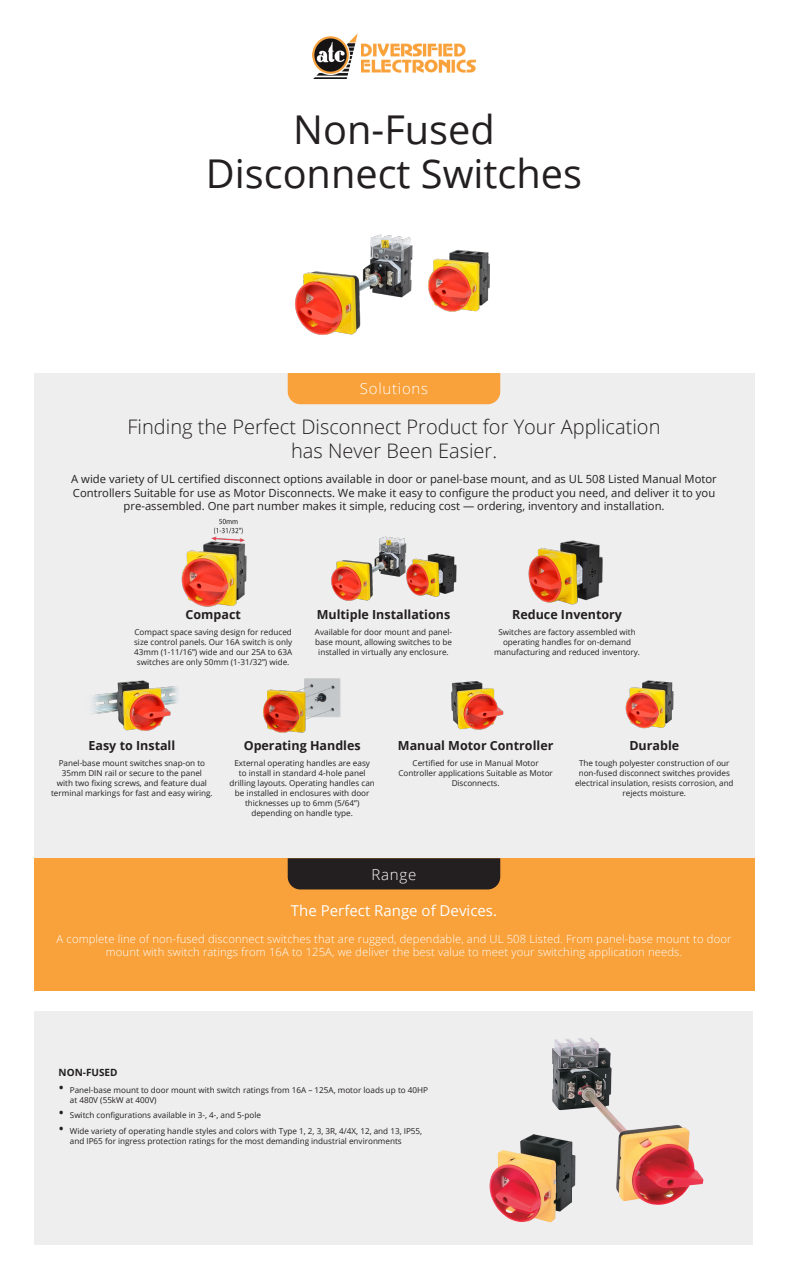
<style>
.page{position:relative;width:788px;height:1283px;background:#fff}
.page>*{position:absolute;margin:0;border:0;box-sizing:border-box;transform-origin:0 0}
.Biggest_headline{font:39.62px/44.2px "Open Sans";color:#231f20;text-align:center}
.labels_blue{font:300 20px/24px "Open Sans";color:#231f20;text-align:center}
.t1{font:15px "Open Sans";color:#fff}
.labels_blue-2{font:300 15px "Open Sans";letter-spacing:.05em;color:#fff}
.product_header_cente{font:700 12.5px "Open Sans";color:#231f20}
.product_description{font:700 12.5px "Open Sans";color:#231f20}
.labels_blue-3{font:11.25px/13.5px "Open Sans";color:#231f20;text-align:center}
.t2{font:300 11.25px/13.5px "Open Sans";letter-spacing:.01em;color:#fff;text-align:center}
.Bullets_header{font:700 10px "Open Sans";color:#231f20}
.product_description-2{font:8.12px/10px "Open Sans";color:#231f20;text-align:center}
.s1{font-style:inherit}
.s2{font-size:15px}
</style>
<div class="page">
<div style="left:34px;top:1011px;width:719px;height:233px;background:#eeeeef"></div>
<div style="left:34px;top:373px;width:720px;height:485px;background:#eeeeef"></div>
<div style="left:288px;top:373px;width:212px;height:31px;background:#f9a13a"></div>
<img style="left:263px;top:678px;width:78px;height:55px">
<img style="left:410px;top:553px;width:47px;height:44px">
<img style="left:92px;top:680px;width:87px;height:51px">
<img style="left:451px;top:681px;width:53px;height:49px">
<img style="left:181px;top:518px;width:66px;height:89px">
<img style="left:428px;top:250px;width:62px;height:62px">
<img style="left:295px;top:234px;width:118px;height:101px">
<img style="left:312px;top:34px;width:45px;height:45px">
<img style="left:361px;top:43px;width:114px;height:30px">
<img style="left:625px;top:680px;width:49px;height:49px">
<img style="left:331px;top:536px;width:79px;height:65px">
<img style="left:528px;top:540px;width:75px;height:65px">
<img style="left:489px;top:1134px;width:81px;height:88px">
<img style="left:552px;top:1037px;width:151px;height:167px">
<div style="left:34px;top:858px;width:720px;height:132px;background:#f9a13a"></div>
<div style="left:288px;top:858px;width:212px;height:31px;background:#231f20"></div>
<p class="Biggest_headline" style="left:206px;top:106px;width:378px">Non-Fused<br>Disconnect Switches</p>
<p class="labels_blue-2" style="left:360px;top:378px;width:70px">Solutions</p>
<p class="labels_blue" style="left:127px;top:415px;width:534px">Finding the Perfect Disconnect Product for Your Application has Never Been Easier.</p>
<p class="labels_blue-3" style="left:71px;top:472px;width:647px">A wide variety of UL certified disconnect options available in door or panel-base <span class="s1">mount,</span> and as UL 508 Listed Manual Motor<br>Controllers Suitable for use as Motor Disconnects. We make it easy to configure the product you need, and deliver it to you pre-assembled. One part number makes it simple, reducing cost — ordering, inventory and installation.</p>
<p class="product_header_cente" style="left:185px;top:606px;width:57px">Compact</p>
<p class="product_description-2" style="left:134px;top:627px;width:160px">Compact space saving design for reduced size control panels. Our 16A switch is only 43mm (1-11/16”) wide and our 25A to 63A switches are only 50mm (1-31/32”) wide.</p>
<p class="product_description" style="left:317px;top:606px;width:135px">Multiple Installations</p>
<p class="product_description-2" style="left:315px;top:627px;width:139px">Available for door mount <span class="s1">and</span> panel&shy;base mount<span class="s1">,</span> allowing switches to be installed in virtually any enclosure.</p>
<p class="product_header_cente" style="left:512px;top:606px;width:111px">Reduce Inventory</p>
<p class="product_description-2" style="left:494px;top:627px;width:147px">Switches are factory assembled with operating handles for on-demand manufacturing and reduced inventory.</p>
<p class="product_header_cente" style="left:88px;top:737px;width:88px">Easy to Install</p>
<p class="product_description-2" style="left:51px;top:758px;width:163px">Panel-base mount switches snap-on to 35mm DIN rail or secure to the panel<br>with two fixing screws, and feature dual terminal markings for fast and easy wiring.</p>
<p class="product_description" style="left:244px;top:737px;width:118px">Operating Handles</p>
<p class="product_description-2" style="left:229px;top:758px;width:147px">External operating handles are easy to install in standard 4-hole panel drilling layouts. Operating handles can be installed in enclosures with door thicknesses up to 6mm (5/64”) depending on handle type.</p>
<p class="product_header_cente" style="left:398px;top:737px;width:157px">Manual Motor Controller</p>
<p class="product_description-2" style="left:398px;top:758px;width:156px">Certified for use in Manual Motor<br>Controller applications Suitable as Motor<br>Disconnects.</p>
<p class="product_description" style="left:629px;top:737px;width:51px">Durable</p>
<p class="product_description-2" style="left:575px;top:758px;width:160px">The tough polyester construction of our non-fused disconnect switches provides electrical insulation, resists corrosion, and rejects moisture.</p>
<h3 class="labels_blue-2" style="left:371px;top:863px;width:46px">Range</h3>
<h3 class="t1" style="left:291px;top:900px;width:207px">The Perfect Range of Devices.</h3>
<p class="t2" style="left:57px;top:931px;width:676px">A complete line of non-fused disconnect switches that are rugged, dependable, and UL 508 Listed. From panel-base mount to door mount with switch ratings from 16A to 125A, we deliver the best value to meet your switching application needs.</p>
<p class="Bullets_header" style="left:59px;top:1064px;width:60px">NON-FUSED</p>
<p class="product_description-2" style="left:70px;top:1084px;width:360px;text-align:left;text-indent:-11px"><span class="s2">•</span> Panel-base mount to door mount with switch ratings from 16A – 125A, motor loads up to 40HP at 480V (55kW at 400V)</p>
<p class="product_description-2" style="left:59px;top:1110px;width:204px"><span class="s2">•</span> Switch configurations available in 3-, 4-, and 5-pole</p>
<p class="product_description-2" style="left:70px;top:1125px;width:354px;text-align:left;text-indent:-11px"><span class="s2">•</span> Wide variety of operating handle styles and colors with Type 1, 2, 3, 3R, 4/4X, 12, and 13, IP55, and IP65 for ingress protection ratings for the most demanding industrial environments</p>
</div>
